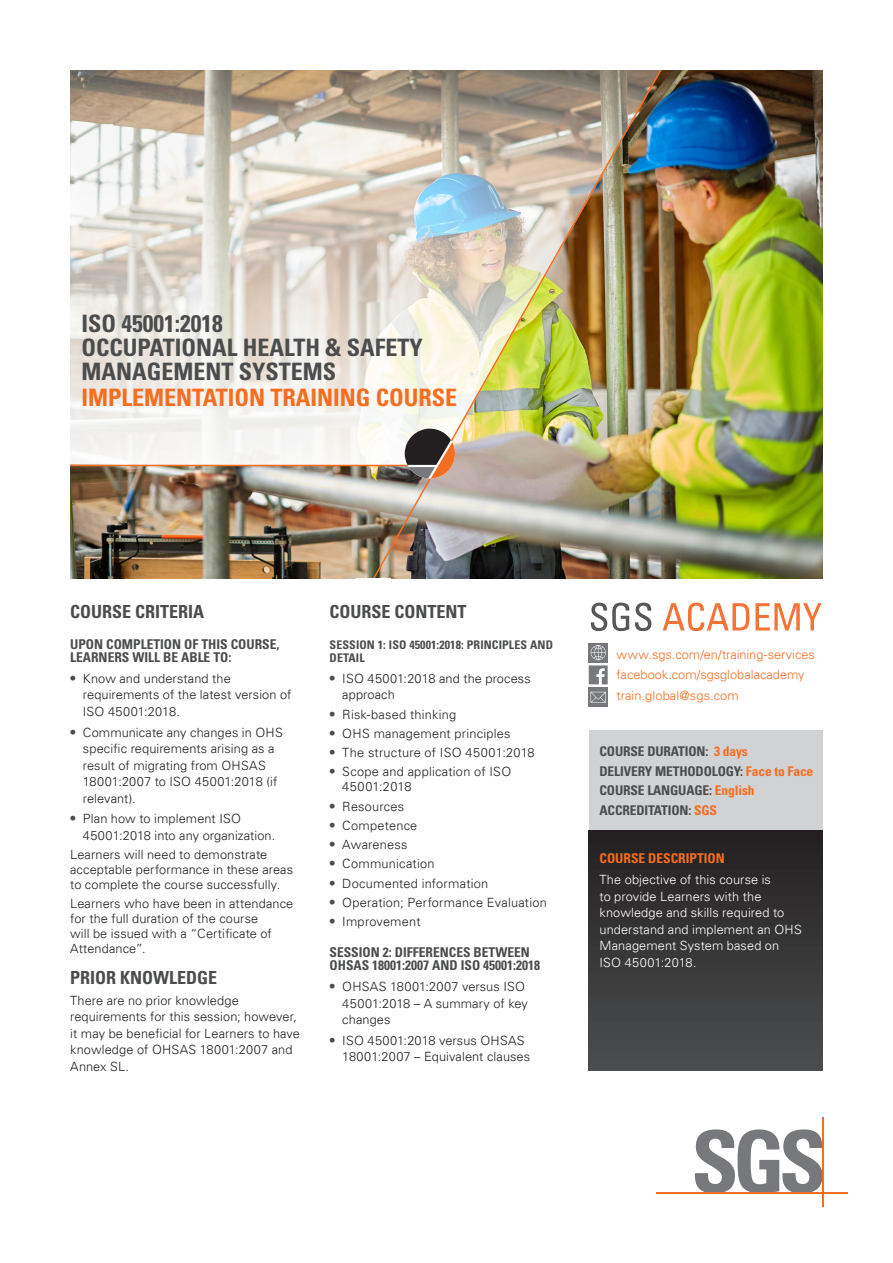
<style>
.page{position:relative;width:893px;height:1263px;background:#fff}
.page>*{position:absolute;margin:0;border:0;box-sizing:border-box;transform-origin:0 0}
.t1{font:700 condensed 24px "Univers LT";color:#4b4c4d}
.t2{font:700 condensed 24px "Univers LT";color:#f36e21}
.First_Subheading{font:700 condensed 18px "Univers LT";color:#4b4c4d}
.First_Subheading-2{font:700 condensed 13.5px/13.5px "Univers LT";color:#4b4c4d}
.First_Subheading-3{font:700 condensed 13.5px "Univers LT";color:#f36e21}
.t3{font:700 condensed 13.35px "Univers LT";letter-spacing:-.01em;color:#4b4c4d}
.Body_Text{font:300 12.75px/16.5px "Univers LT";letter-spacing:.01em;color:#231f20}
.Body_Text-2{font:300 12.75px/16.5px "Univers LT";letter-spacing:.01em;color:#fff}
.Body_Text-3{font:300 12.75px "Univers LT";color:#f36e21}
.First_Subheading-4{font:700 condensed 11.85px/13.5px "Univers LT";letter-spacing:.01em;color:#4b4c4d}
.s1{font-weight:700;font-stretch:condensed;font-size:13.5px;color:#4b4c4d}
.s2{color:#f36e21}
</style>
<div class="page">
<svg style="left:695px;top:1129px;width:127px;height:63px"></svg>
<hr style="left:656px;top:1192px;width:192px;height:2px;background:#f36e21">
<hr style="left:822px;top:1117px;width:2px;height:89px;background:#f36e21">
<img style="left:70px;top:70px;width:752px;height:508px">
<div style="left:589px;top:730px;width:234px;height:100px;background:#d1d2d4"></div>
<div style="left:589px;top:830px;width:233px;height:241px;background:linear-gradient(to bottom,#231f20,#4c4e4f)"></div>
<svg style="left:70px;top:70px;width:601px;height:395px"></svg>
<img style="left:369px;top:70px;width:294px;height:509px">
<hr style="left:70px;top:465px;width:366px;height:1px;background:#f36e21">
<div style="left:357px;top:578px;width:34px;height:11px;background:#fff"></div>
<div style="left:589px;top:688px;width:19px;height:19px;background:#77787c"></div>
<svg style="left:590px;top:692px;width:16px;height:11px"></svg>
<div style="left:589px;top:643px;width:19px;height:19px;background:#77787c"></div>
<svg style="left:589px;top:645px;width:19px;height:39px"></svg>
<svg style="left:405px;top:429px;width:50px;height:49px;background:#755f53"></svg>
<svg style="left:591px;top:603px;width:38px;height:28px"></svg>
<svg style="left:635px;top:603px;width:16px;height:28px"></svg>
<svg style="left:663px;top:603px;width:86px;height:28px"></svg>
<svg style="left:755px;top:603px;width:66px;height:27px"></svg>
<p class="t1" style="left:81px;top:309px;width:143px">ISO 45001:2018</p>
<p class="t1" style="left:81px;top:333px;width:343px">OCCUPATIONAL HEALTH &amp; SAFETY</p>
<p class="t1" style="left:81px;top:357px;width:256px">MANAGEMENT SYSTEMS</p>
<p class="t2" style="left:81px;top:382px;width:377px">IMPLEMENTATION TRAINING COURSE</p>
<p class="First_Subheading" style="left:70px;top:601px;width:136px">COURSE CRITERIA</p>
<p class="First_Subheading-2" style="left:70px;top:637px;width:211px">UPON COMPLETION OF THIS COURSE,<br>LEARNERS WILL BE ABLE TO:</p>
<p class="Body_Text" style="left:83px;top:670px;width:210px;text-indent:-13px"><span class="s1">•</span> Know and understand the requirements of the latest version of<br>ISO 45001:2018.</p>
<p class="Body_Text" style="left:83px;top:724px;width:201px;text-indent:-13px"><span class="s1">•</span> Communicate any changes in OHS specific requirements arising as a result of migrating from OHSAS<br>18001:2007 to ISO 45001:2018 (if relevant).</p>
<p class="Body_Text" style="left:83px;top:811px;width:194px;text-indent:-13px"><span class="s1">•</span> Plan how to implement ISO<br>45001:2018 into any organization.</p>
<p class="Body_Text" style="left:70px;top:847px;width:224px;line-height:15px">Learners will need to demonstrate acceptable performance in these areas to complete the course successfully.</p>
<p class="Body_Text" style="left:70px;top:896px;width:225px;line-height:15px">Learners who have been in attendance for the full duration of the course<br>will be issued with a “Certificate of<br>Attendance”.</p>
<p class="First_Subheading" style="left:70px;top:966px;width:149px">PRIOR KNOWLEDGE</p>
<p class="Body_Text" style="left:70px;top:992px;width:231px">There are no prior knowledge requirements for this session; however, it may be beneficial for Learners to have knowledge of OHSAS 18001:2007 and<br>Annex SL.</p>
<p class="First_Subheading" style="left:330px;top:601px;width:139px">COURSE CONTENT</p>
<p class="First_Subheading-4" style="left:330px;top:638px;width:225px">SESSION 1: ISO 45001:2018: PRINCIPLES AND<br>DETAIL</p>
<p class="Body_Text" style="left:342px;top:670px;width:190px;text-indent:-13px"><span class="s1">•</span> ISO 45001:2018 and the process approach</p>
<p class="Body_Text" style="left:330px;top:706px;width:128px"><span class="s1">•</span> Risk-based thinking</p>
<p class="Body_Text" style="left:330px;top:725px;width:183px"><span class="s1">•</span> OHS management principles</p>
<p class="Body_Text" style="left:330px;top:744px;width:207px"><span class="s1">•</span> The structure of ISO 45001:2018</p>
<p class="Body_Text" style="left:342px;top:764px;width:171px;line-height:15px;text-indent:-13px"><span class="s1">•</span> Scope and application of ISO<br>45001:2018</p>
<p class="Body_Text" style="left:330px;top:798px;width:76px"><span class="s1">•</span> Resources</p>
<p class="Body_Text" style="left:330px;top:817px;width:89px"><span class="s1">•</span> Competence</p>
<p class="Body_Text" style="left:330px;top:836px;width:79px"><span class="s1">•</span> Awareness</p>
<p class="Body_Text" style="left:330px;top:856px;width:106px"><span class="s1">•</span> Communication</p>
<p class="Body_Text" style="left:330px;top:875px;width:160px"><span class="s1">•</span> Documented information</p>
<p class="Body_Text" style="left:330px;top:894px;width:219px"><span class="s1">•</span> Operation; Performance Evaluation</p>
<p class="Body_Text" style="left:330px;top:913px;width:93px"><span class="s1">•</span> Improvement</p>
<p class="First_Subheading-2" style="left:330px;top:945px;width:212px">SESSION 2: DIFFERENCES BETWEEN<br>OHSAS 18001:2007 AND ISO 45001:2018</p>
<p class="Body_Text" style="left:342px;top:978px;width:187px;text-indent:-13px"><span class="s1">•</span> OHSAS 18001:2007 versus ISO<br>45001:2018 – A summary of key changes</p>
<p class="Body_Text" style="left:342px;top:1032px;width:189px;text-indent:-13px"><span class="s1">•</span> ISO 45001:2018 versus OHSAS<br>18001:2007 – Equivalent clauses</p>
<p class="Body_Text-3" style="left:616px;top:646px;width:200px">www.sgs.com/en/training-services</p>
<p class="Body_Text-3" style="left:616px;top:667px;width:190px">facebook.com/sgsglobalacademy</p>
<p class="Body_Text-3" style="left:616px;top:688px;width:124px">train.global@sgs.com</p>
<p class="t3" style="left:599px;top:743px;width:150px">COURSE DURATION: <span class="s2">3 days</span></p>
<p class="t3" style="left:599px;top:763px;width:215px">DELIVERY METHODOLOGY: <span class="s2">Face to Face</span></p>
<p class="t3" style="left:599px;top:782px;width:157px">COURSE LANGUAGE: <span class="s2">English</span></p>
<p class="t3" style="left:599px;top:802px;width:119px">ACCREDITATION: <span class="s2">SGS</span></p>
<p class="First_Subheading-3" style="left:599px;top:850px;width:127px">COURSE DESCRIPTION</p>
<p class="Body_Text-2" style="left:599px;top:871px;width:204px">The objective of this course is<br>to provide Learners with the knowledge and skills required to understand and implement an OHS<br>Management System based on<br>ISO 45001:2018.</p>
</div>
